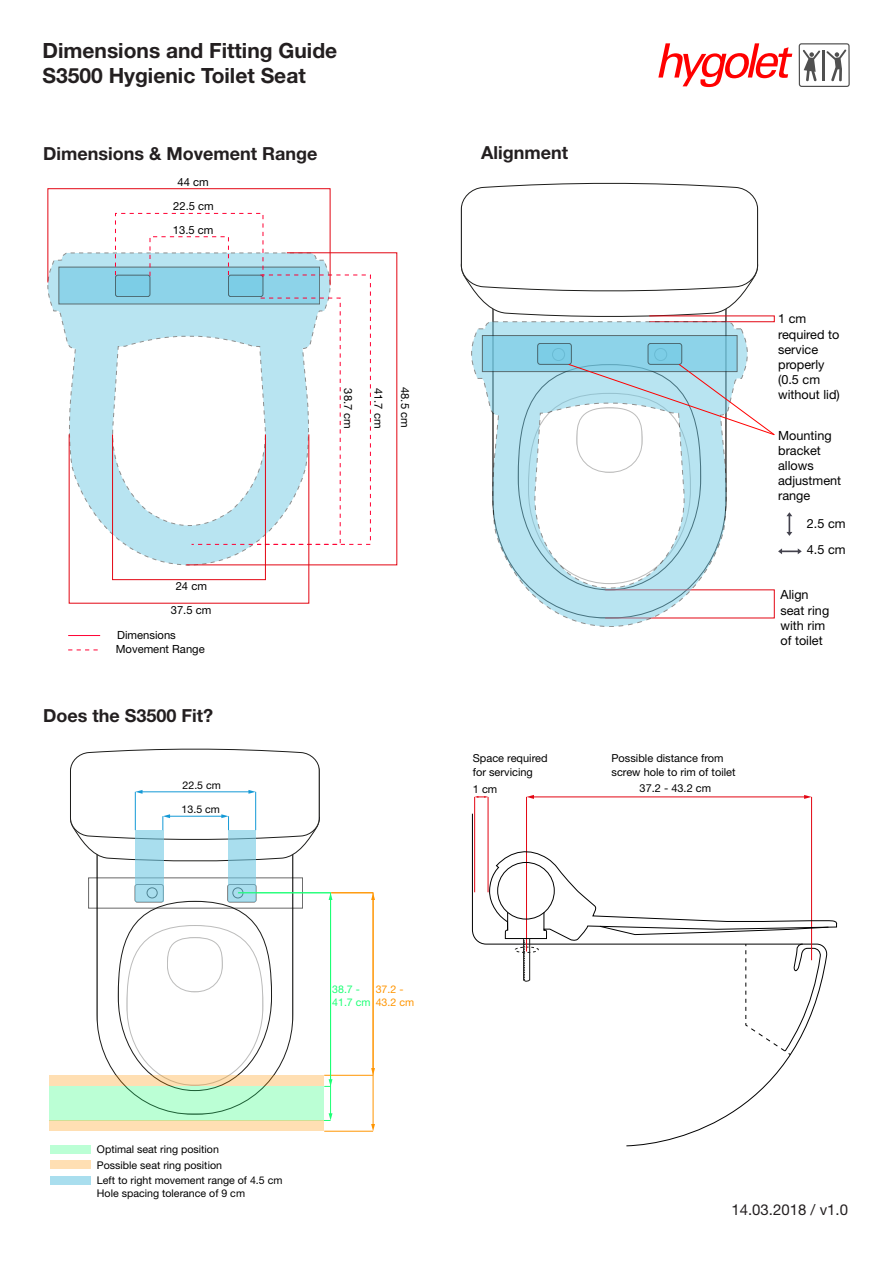
<style>
.page{position:relative;width:893px;height:1263px;background:#fff}
.page>*{position:absolute;margin:0;border:0;box-sizing:border-box;transform-origin:0 0}
.t1{font:700 21px "Helvetica Neue LT Std";color:#231f20}
.t2{font:700 18px "Helvetica Neue LT Std";color:#231f20}
.t3{font:15px "Helvetica Neue LT Std";color:#231f20}
.t4{font:12.6px/15.1px "Helvetica Neue LT Std";color:#000}
.t5{font:11.25px/14.4px "Helvetica Neue LT Std";color:#000}
.t6{font:10.95px/13.2px "Helvetica Neue LT Std";color:#000}
.t7{font:10.65px/16.2px "Helvetica Neue LT Std";color:#000}
.t8{font:10.65px/12.8px "Helvetica Neue LT Std";color:#1dff75}
.t9{font:10.65px/12.8px "Helvetica Neue LT Std";color:#ff9500}
</style>
<div class="page">
<svg style="left:461px;top:182px;width:297px;height:136px"></svg>
<div style="left:605px;top:589px;width:170px;height:29px;border:1px solid #e30613"></div>
<svg style="left:471px;top:321px;width:277px;height:304px"></svg>
<div style="left:482px;top:336px;width:255px;height:36px;background:#8dd3e9"></div>
<div style="left:648px;top:343px;width:34px;height:21px;background:#7ccde6;border-radius:3px"></div>
<div style="left:648px;top:343px;width:34px;height:22px;border:1px solid #1d1d1b;border-radius:3px"></div>
<svg style="left:538px;top:343px;width:33px;height:21px"></svg>
<div style="left:537px;top:343px;width:35px;height:22px;border:1px solid #1d1d1b;border-radius:3px"></div>
<svg style="left:518px;top:363px;width:284px;height:227px"></svg>
<svg style="left:68px;top:545px;width:118px;height:18px"></svg>
<svg style="left:186px;top:252px;width:211px;height:314px"></svg>
<svg style="left:47px;top:188px;width:324px;height:357px"></svg>
<hr style="left:68px;top:635px;width:32px;height:1px;background:#f03">
<svg style="left:68px;top:650px;width:30px;height:1px"></svg>
<svg style="left:96px;top:862px;width:197px;height:213px"></svg>
<div style="left:227px;top:884px;width:29px;height:18px;border:1px solid #000;border-radius:2px"></div>
<div style="left:135px;top:884px;width:29px;height:18px;border:1px solid #000;border-radius:2px"></div>
<hr style="left:324px;top:1131px;width:49px;height:1px;background:#ff9500">
<div style="left:49px;top:1086px;width:275px;height:34px;background:#bbffd5"></div>
<div style="left:50px;top:1145px;width:41px;height:8px;background:#bbffd5"></div>
<svg style="left:135px;top:862px;width:28px;height:30px"></svg>
<svg style="left:228px;top:862px;width:28px;height:30px"></svg>
<div style="left:49px;top:1075px;width:275px;height:11px;background:#ffdfb3"></div>
<div style="left:50px;top:1160px;width:41px;height:8px;background:#ffdfb3"></div>
<div style="left:50px;top:1176px;width:41px;height:9px;background:#a9deee"></div>
<div style="left:49px;top:1120px;width:275px;height:11px;background:#ffdfb3"></div>
<svg style="left:70px;top:748px;width:250px;height:114px"></svg>
<hr style="left:135px;top:792px;width:1px;height:38px;background:#1499d6">
<svg style="left:118px;top:892px;width:257px;height:239px"></svg>
<svg style="left:472px;top:813px;width:341px;height:334px"></svg>
<hr style="left:811px;top:797px;width:1px;height:163px;background:#e30613">
<hr style="left:533px;top:796px;width:272px;height:1px;background:#e30613">
<svg style="left:526px;top:795px;width:8px;height:4px"></svg>
<svg style="left:804px;top:795px;width:7px;height:4px"></svg>
<hr style="left:526px;top:797px;width:1px;height:154px;background:#e30613">
<hr style="left:488px;top:797px;width:1px;height:95px;background:#e30613">
<svg style="left:475px;top:796px;width:13px;height:2px"></svg>
<hr style="left:474px;top:797px;width:1px;height:95px;background:#e30613">
<svg style="left:489px;top:846px;width:348px;height:210px"></svg>
<svg style="left:658px;top:43px;width:134px;height:44px"></svg>
<svg style="left:799px;top:43px;width:51px;height:44px"></svg>
<p class="t1" style="left:43px;top:37px;width:296px">Dimensions and Fitting Guide</p>
<p class="t1" style="left:43px;top:62px;width:265px">S3500 Hygienic Toilet Seat</p>
<p class="t2" style="left:43px;top:142px;width:276px">Dimensions &amp; Movement Range</p>
<p class="t5" style="left:177px;top:174px;width:33px">44 cm</p>
<p class="t5" style="left:173px;top:198px;width:42px">22.5 cm</p>
<p class="t5" style="left:173px;top:222px;width:42px">13.5 cm</p>
<p class="t5" style="left:176px;top:579px;width:33px">24 cm</p>
<p class="t5" style="left:171px;top:602px;width:42px">37.5 cm</p>
<p class="t5" style="left:116px;top:627px;width:90px">Dimensions<br>Movement Range</p>
<p class="t2" style="left:43px;top:705px;width:172px">Does the S3500 Fit?</p>
<p class="t7" style="left:182px;top:777px;width:40px">22.5 cm</p>
<p class="t7" style="left:182px;top:801px;width:40px">13.5 cm</p>
<p class="t5" style="left:355px;top:388px;width:42px;rotate:90deg">38.7 cm</p>
<p class="t5" style="left:386px;top:388px;width:42px;rotate:90deg">41.7 cm</p>
<p class="t5" style="left:412px;top:387px;width:42px;rotate:90deg">48.5 cm</p>
<p class="t2" style="left:481px;top:142px;width:88px">Alignment</p>
<p class="t4" style="left:778px;top:311px;width:63px">1 cm required to service properly (0.5 cm without lid)</p>
<p class="t4" style="left:778px;top:427px;width:65px">Mounting bracket allows adjustment range</p>
<p class="t4" style="left:807px;top:511px;width:40px;line-height:25.3px">2.5 cm<br>4.5 cm</p>
<p class="t4" style="left:780px;top:587px;width:50px">Align seat ring with rim of toilet</p>
<p class="t6" style="left:473px;top:752px;width:76px">Space required for servicing</p>
<p class="t6" style="left:611px;top:752px;width:126px">Possible distance from screw hole to rim of toilet</p>
<p class="t6" style="left:640px;top:781px;width:73px">37.2 - 43.2 cm</p>
<p class="t6" style="left:473px;top:782px;width:26px">1 cm</p>
<p class="t8" style="left:332px;top:982px;width:40px">38.7 -<br>41.7 cm</p>
<p class="t9" style="left:376px;top:982px;width:40px">37.2 -<br>43.2 cm</p>
<p class="t7" style="left:97px;top:1141px;width:127px">Optimal seat ring position<br>Possible seat ring position</p>
<p class="t7" style="left:97px;top:1174px;width:187px;line-height:12.8px">Left to right movement range of 4.5 cm<br>Hole spacing tolerance of 9 cm</p>
<p class="t3" style="left:731px;top:1201px;width:118px">14.03.2018 / v1.0</p>
</div>
